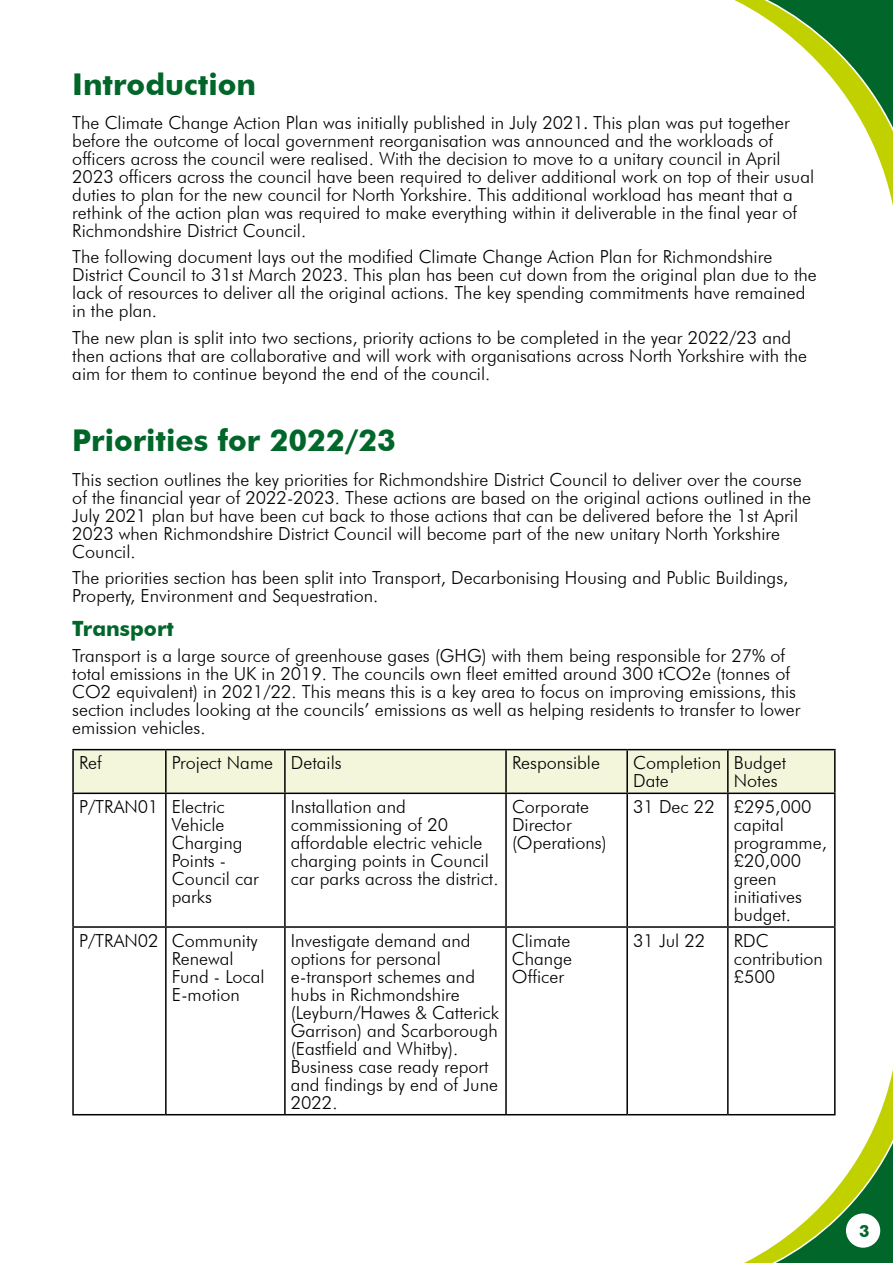
<style>
.page{position:relative;width:893px;height:1263px;background:#fff}
.page>*{position:absolute;margin:0;border:0;box-sizing:border-box;transform-origin:0 0}
.t1{font:700 30px "Futura BT";color:#006629}
.t2{font:700 21px "Futura BT";color:#006629}
.t3{font:300 18px/18px "Futura BT";color:#000}
.t4{font:700 16.65px "Futura BT";color:#006629}
.s1{font-family:"Minion Pro";font-weight:400}
</style>
<div class="page">
<svg style="left:696px;top:1069px;width:197px;height:194px"></svg>
<svg style="left:734px;top:0;width:159px;height:206px"></svg>
<div style="left:73px;top:750px;width:93px;height:43px;background:#f4f6db"></div>
<div style="left:166px;top:750px;width:119px;height:43px;background:#f4f6db"></div>
<div style="left:285px;top:750px;width:221px;height:43px;background:#f4f6db"></div>
<div style="left:506px;top:750px;width:121px;height:43px;background:#f4f6db"></div>
<div style="left:627px;top:750px;width:101px;height:43px;background:#f4f6db"></div>
<div style="left:728px;top:750px;width:107px;height:43px;background:#f4f6db"></div>
<hr style="left:72px;top:749px;width:94px;height:1px;background:#000">
<hr style="left:72px;top:750px;width:2px;height:42px;background:#000">
<hr style="left:166px;top:749px;width:119px;height:1px;background:#000">
<hr style="left:165px;top:750px;width:2px;height:42px;background:#000">
<hr style="left:285px;top:749px;width:221px;height:1px;background:#000">
<hr style="left:284px;top:750px;width:2px;height:42px;background:#000">
<hr style="left:506px;top:749px;width:121px;height:1px;background:#000">
<hr style="left:505px;top:750px;width:2px;height:42px;background:#000">
<hr style="left:627px;top:749px;width:101px;height:1px;background:#000">
<hr style="left:626px;top:750px;width:2px;height:42px;background:#000">
<hr style="left:728px;top:749px;width:108px;height:1px;background:#000">
<hr style="left:727px;top:750px;width:2px;height:42px;background:#000">
<hr style="left:834px;top:750px;width:2px;height:42px;background:#000">
<hr style="left:72px;top:792px;width:94px;height:2px;background:#000">
<hr style="left:72px;top:794px;width:2px;height:132px;background:#000">
<hr style="left:166px;top:792px;width:119px;height:2px;background:#000">
<hr style="left:165px;top:794px;width:2px;height:132px;background:#000">
<hr style="left:285px;top:792px;width:221px;height:2px;background:#000">
<hr style="left:284px;top:794px;width:2px;height:132px;background:#000">
<hr style="left:506px;top:792px;width:121px;height:2px;background:#000">
<hr style="left:505px;top:794px;width:2px;height:132px;background:#000">
<hr style="left:627px;top:792px;width:101px;height:2px;background:#000">
<hr style="left:626px;top:794px;width:2px;height:132px;background:#000">
<hr style="left:728px;top:792px;width:108px;height:2px;background:#000">
<hr style="left:727px;top:794px;width:2px;height:132px;background:#000">
<hr style="left:834px;top:794px;width:2px;height:132px;background:#000">
<hr style="left:72px;top:926px;width:94px;height:2px;background:#000">
<hr style="left:72px;top:928px;width:2px;height:186px;background:#000">
<hr style="left:166px;top:926px;width:119px;height:2px;background:#000">
<hr style="left:165px;top:928px;width:2px;height:186px;background:#000">
<hr style="left:285px;top:926px;width:221px;height:2px;background:#000">
<hr style="left:284px;top:928px;width:2px;height:186px;background:#000">
<hr style="left:506px;top:926px;width:121px;height:2px;background:#000">
<hr style="left:505px;top:928px;width:2px;height:186px;background:#000">
<hr style="left:627px;top:926px;width:101px;height:2px;background:#000">
<hr style="left:626px;top:928px;width:2px;height:186px;background:#000">
<hr style="left:728px;top:926px;width:108px;height:2px;background:#000">
<hr style="left:727px;top:928px;width:2px;height:186px;background:#000">
<hr style="left:834px;top:928px;width:2px;height:186px;background:#000">
<hr style="left:72px;top:1114px;width:94px;height:1px;background:#000">
<hr style="left:166px;top:1114px;width:119px;height:1px;background:#000">
<hr style="left:285px;top:1114px;width:221px;height:1px;background:#000">
<hr style="left:506px;top:1114px;width:121px;height:1px;background:#000">
<hr style="left:627px;top:1114px;width:101px;height:1px;background:#000">
<hr style="left:728px;top:1114px;width:108px;height:1px;background:#000">
<div style="left:846px;top:1213px;width:34px;height:35px;background:#fff;border-radius:50%"></div>
<p class="t1" style="left:72px;top:67px;width:185px">Introduction</p>
<p class="t3" style="left:72px;top:113px;width:743px">The Climate Change Action Plan was initially published in July 2021<span class="s1">.</span> This plan was put together before the outcome of local government reorganisation was announced and the workloads of officers across the council were realised. With the decision to move to a unitary council in April 2023 officers across the council have been required to deliver additional work on top of their usual duties to plan for the new council for North Yorkshire. This additional workload has meant that a rethink of the action plan was required to make everything within it deliverable in the final year of Richmondshire District Council.</p>
<p class="t3" style="left:72px;top:248px;width:746px">The following document lays out the modified Climate Change Action Plan for Richmondshire District Council to 31st March 2023. This plan has been cut down from the original plan due to the lack of resources to deliver all the original actions. The key spending commitments have remained in the plan.</p>
<p class="t3" style="left:72px;top:328px;width:736px">The new plan is split into two sections, priority actions to be completed in the year 2022/23 and then actions that are collaborative and will work with organisations across North Yorkshire with the aim for them to continue beyond the end of the council.</p>
<p class="t1" style="left:72px;top:422px;width:325px">Priorities for 2022/23</p>
<p class="t3" style="left:72px;top:470px;width:740px">This section outlines the key priorities for Richmondshire District Council to deliver over the course of the financial year of 2022-2023. These actions are based on the original actions outlined in the July 2021 plan but have been cut back to those actions that can be delivered before the 1st April 2023 when Richmondshire District Council will become part of the new unitary North Yorkshire Council.</p>
<p class="t3" style="left:72px;top:569px;width:718px">The priorities section has been split into Transport, Decarbonising Housing and Public Buildings,<br>Property, Environment and Sequestration.</p>
<p class="t2" style="left:72px;top:616px;width:103px">Transport</p>
<p class="t3" style="left:72px;top:647px;width:730px">Transport is a large source of greenhouse gases (GHG) with them being responsible for 27% of total emissions in the UK in 2019. The councils own fleet emitted around 300 tCO2e (tonnes of CO2 equivalent) in 2021/22. This means this is a key area to focus on improving emissions, this section includes looking at the councils’ emissions as well as helping residents to transfer to lower emission vehicles.</p>
<p class="t3" style="left:79px;top:754px;width:24px">Ref</p>
<p class="t3" style="left:172px;top:754px;width:103px">Project Name</p>
<p class="t3" style="left:291px;top:754px;width:52px">Details</p>
<p class="t3" style="left:512px;top:754px;width:90px">Responsible</p>
<p class="t3" style="left:633px;top:754px;width:89px">Completion<br>Date</p>
<p class="t3" style="left:734px;top:754px;width:54px">Budget<br>Notes</p>
<p class="t3" style="left:79px;top:797px;width:81px">P/TRAN01</p>
<p class="t3" style="left:172px;top:797px;width:89px">Electric<br>Vehicle<br>Charging<br>Points -<br>Council car parks</p>
<p class="t3" style="left:291px;top:797px;width:209px">Installation and commissioning of 20 affordable electric vehicle charging points in Council car parks across the district.</p>
<p class="t3" style="left:512px;top:797px;width:96px">Corporate<br>Director (Operations)</p>
<p class="t3" style="left:633px;top:797px;width:83px">31 Dec 22</p>
<p class="t3" style="left:734px;top:797px;width:95px">£295,000 capital programme, £20,000 green initiatives budget.</p>
<p class="t3" style="left:79px;top:931px;width:81px">P/TRAN02</p>
<p class="t3" style="left:172px;top:931px;width:94px">Community<br>Renewal<br>Fund - Local<br>E-motion</p>
<p class="t3" style="left:291px;top:931px;width:210px">Investigate demand and options for personal e-transport schemes and hubs in Richmondshire (Leyburn/Hawes &amp; Catterick<br>Garrison) and Scarborough (Eastfield and Whitby).<br>Business case ready report and findings by end of June<br>2022.</p>
<p class="t3" style="left:512px;top:931px;width:62px;text-align:justify">Climate Change Officer</p>
<p class="t3" style="left:633px;top:931px;width:74px">31 Jul 22</p>
<p class="t3" style="left:734px;top:931px;width:91px">RDC contribution £500</p>
<p class="t4" style="left:859px;top:1221px;width:12px">3</p>
</div>
